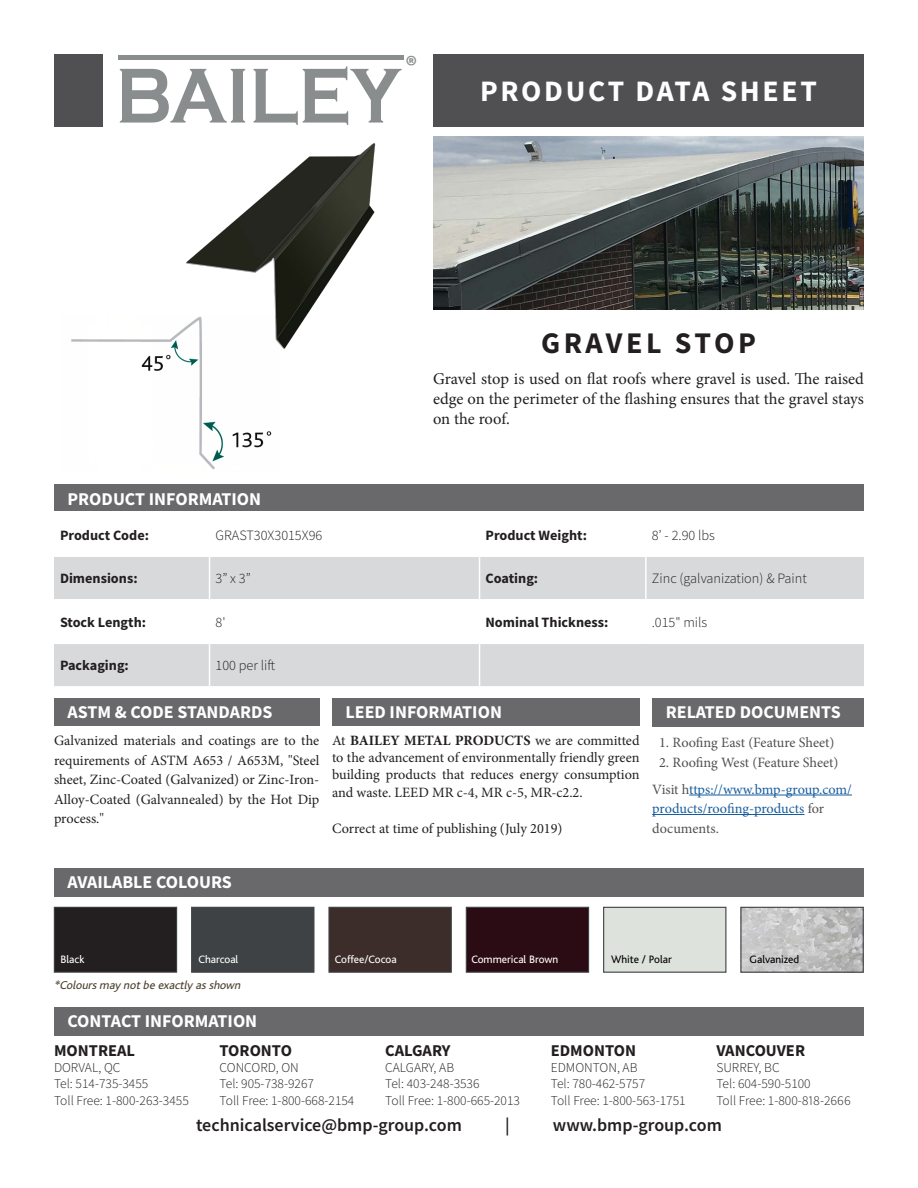
<style>
.page{position:relative;width:918px;height:1188px;background:#fff}
.page>*{position:absolute;margin:0;border:0;box-sizing:border-box;transform-origin:0 0}
.t1{font:700 80.55px "Copperplate Gothic";color:#8a8d8e;scale:.86 1}
.t2{font:700 30px "Source Sans Pro";letter-spacing:.115em;color:#231f20}
.t3{font:700 29.7px "Source Sans Pro";letter-spacing:.09em;color:#fff}
.t4{font:700 24.15px "Source Sans Pro";color:#8a8d8e}
.t5{font:700 18px "Source Sans Pro";color:#fff}
.t6{font:600 18px "Source Sans Pro";color:#231f20}
.t7{font:16.5px/19.8px "Minion Pro";letter-spacing:-.005em;color:#231f20;text-align:justify}
.t8{font:700 16.5px "Source Sans Pro";color:#231f20}
.t9{font:14.25px/19.5px "Minion Pro";color:#231f20;text-align:justify}
.t10{font:700 14.25px "Source Sans Pro";color:#231f20}
.t11{font:300 14.25px "Source Sans Pro";color:#231f20}
.t12{font:14.25px/19.5px "Minion Pro";letter-spacing:-.005em;color:#175d9e}
.t13{font:14.25px "Minion Pro";letter-spacing:-.005em;color:#505052}
.t14{font:300 13.5px "Source Sans Pro";color:#231f20}
.t15{font:italic 12px "Bliss";color:#4b412d}
.t16{font:11.25px "Bliss";color:#fff}
.t17{font:11.25px "Bliss";color:#000}
.s1{font-weight:700}
.s2{color:#505052}
</style>
<div class="page">
<div style="left:54px;top:54px;width:49px;height:73px;background:#505052"></div>
<div style="left:433px;top:54px;width:431px;height:73px;background:#505052"></div>
<div style="left:54px;top:698px;width:265px;height:28px;background:#69696c"></div>
<svg style="left:54px;top:557px;width:810px;height:129px;fill:#d8d9db"></svg>
<div style="left:54px;top:644px;width:425px;height:42px;background:#d8d9db"></div>
<hr style="left:209px;top:557px;width:1px;height:42px;background:#fff">
<hr style="left:479px;top:557px;width:1px;height:42px;background:#fff">
<hr style="left:645px;top:557px;width:2px;height:42px;background:#fff">
<hr style="left:54px;top:599px;width:156px;height:2px;background:#fff">
<hr style="left:210px;top:599px;width:270px;height:2px;background:#fff">
<hr style="left:209px;top:601px;width:1px;height:42px;background:#fff">
<hr style="left:480px;top:599px;width:166px;height:2px;background:#fff">
<hr style="left:479px;top:601px;width:1px;height:42px;background:#fff">
<hr style="left:646px;top:599px;width:218px;height:2px;background:#fff">
<hr style="left:645px;top:601px;width:2px;height:42px;background:#fff">
<hr style="left:54px;top:643px;width:156px;height:1px;background:#fff">
<hr style="left:210px;top:643px;width:270px;height:1px;background:#fff">
<hr style="left:209px;top:644px;width:1px;height:42px;background:#fff">
<hr style="left:480px;top:643px;width:166px;height:1px;background:#fff">
<hr style="left:479px;top:644px;width:1px;height:42px;background:#fff">
<hr style="left:646px;top:643px;width:218px;height:1px;background:#fff">
<hr style="left:645px;top:644px;width:2px;height:42px;background:#d8d9db">
<div style="left:54px;top:1007px;width:810px;height:29px;background:#69696c"></div>
<div style="left:54px;top:868px;width:810px;height:29px;background:#69696c"></div>
<div style="left:332px;top:698px;width:308px;height:28px;background:#69696c"></div>
<div style="left:652px;top:698px;width:212px;height:29px;background:#69696c"></div>
<hr style="left:689px;top:795px;width:163px;height:1px;background:#175d9e">
<hr style="left:652px;top:814px;width:153px;height:1px;background:#175d9e">
<div style="left:54px;top:484px;width:810px;height:28px;background:#69696c"></div>
<hr style="left:118px;top:56px;width:286px;height:4px;background:#8a8d8e">
<img style="left:433px;top:136px;width:431px;height:174px">
<img style="left:71px;top:339px;width:201px;height:131px">
<img style="left:168px;top:143px;width:208px;height:208px">
<div style="left:54px;top:907px;width:123px;height:65px;background:#231f20"></div>
<div style="left:54px;top:907px;width:123px;height:66px;border:1px solid #3e4245"></div>
<div style="left:191px;top:907px;width:123px;height:66px;background:#3e4245;border:1px solid #3e4245"></div>
<div style="left:328px;top:907px;width:124px;height:66px;background:#3c2d2a;border:1px solid #3e4245"></div>
<div style="left:466px;top:907px;width:123px;height:66px;background:#2c0c14;border:1px solid #3e4245"></div>
<div style="left:603px;top:907px;width:123px;height:66px;background:#dde3dc;border:1px solid #3e4245"></div>
<img style="left:742px;top:909px;width:120px;height:62px">
<div style="left:740px;top:907px;width:124px;height:66px;border:1px solid #3e4245"></div>
<p class="t4" style="left:406px;top:49px;width:13px">®</p>
<p class="t1" style="left:116px;top:51px;width:333px">BAILEY</p>
<p class="t3" style="left:480px;top:71px;width:338px">PRODUCT DATA SHEET</p>
<p class="t5" style="left:68px;top:487px;width:195px">PRODUCT INFORMATION</p>
<p class="t2" style="left:541px;top:322px;width:216px">GRAVEL STOP</p>
<p class="t7" style="left:433px;top:369px;width:432px">Gravel stop is used on flat roofs where gravel is used. The raised edge on the perimeter of the flashing ensures that the gravel stays on the roof.</p>
<p class="t10" style="left:60px;top:525px;width:91px">Product Code:</p>
<p class="t11" style="left:216px;top:526px;width:108px">GRAST30X3015X96</p>
<p class="t10" style="left:486px;top:525px;width:103px">Product Weight:</p>
<p class="t11" style="left:652px;top:526px;width:65px">8’ - 2.90 lbs</p>
<p class="t10" style="left:60px;top:569px;width:79px">Dimensions:</p>
<p class="t11" style="left:216px;top:570px;width:37px">3” x 3”</p>
<p class="t10" style="left:486px;top:569px;width:54px">Coating:</p>
<p class="t11" style="left:652px;top:570px;width:156px">Zinc (galvanization) &amp; Paint</p>
<p class="t10" style="left:60px;top:612px;width:88px">Stock Length:</p>
<p class="t11" style="left:216px;top:613px;width:11px">8'</p>
<p class="t10" style="left:486px;top:612px;width:125px">Nominal Thickness:</p>
<p class="t11" style="left:652px;top:613px;width:57px">.015" mils</p>
<p class="t10" style="left:60px;top:656px;width:70px">Packaging:</p>
<p class="t11" style="left:216px;top:657px;width:61px">100 per lift</p>
<p class="t5" style="left:68px;top:700px;width:207px">ASTM &amp; CODE STANDARDS</p>
<p class="t9" style="left:54px;top:731px;width:267px">Galvanized materials and coatings are to the requirements of ASTM A653 / A653M, "Steel sheet, Zinc-Coated (Galvanized) or Zinc-Iron-Alloy-Coated (Galvannealed) by the Hot Dip process."</p>
<p class="t5" style="left:346px;top:700px;width:158px">LEED INFORMATION</p>
<p class="t9" style="left:332px;top:732px;width:309px;line-height:17.1px">At <span class="s1">BAILEY METAL PRODUCTS</span> we are committed to the advancement of environmentally friendly green building products that reduces energy consumption and waste. LEED MR c-4, MR c-5, MR-c2.2.</p>
<p class="t9" style="left:332px;top:819px;width:232px">Correct at time of publishing (July 2019)</p>
<p class="t5" style="left:666px;top:700px;width:176px">RELATED DOCUMENTS</p>
<p class="t13" style="left:659px;top:733px;width:177px">1. Roofing East (Feature Sheet)</p>
<p class="t13" style="left:659px;top:752px;width:181px">2. Roofing West (Feature Sheet)</p>
<p class="t12" style="left:652px;top:779px;width:201px"><span class="s2">Visit h</span>ttps://www.bmp-group.com/ products/roofing-products <span class="s2">for documents.</span></p>
<p class="t5" style="left:68px;top:870px;width:166px">AVAILABLE COLOURS</p>
<p class="t16" style="left:61px;top:953px;width:25px">Black</p>
<p class="t16" style="left:199px;top:953px;width:41px">Charcoal</p>
<p class="t16" style="left:335px;top:953px;width:63px">Coffee/Cocoa</p>
<p class="t16" style="left:472px;top:953px;width:88px">Commerical Brown</p>
<p class="t17" style="left:611px;top:953px;width:62px">White / Polar</p>
<p class="t17" style="left:750px;top:953px;width:51px">Galvanized</p>
<p class="t15" style="left:54px;top:979px;width:191px">*Coloursmay notbe exactly asshown</p>
<p class="t5" style="left:68px;top:1009px;width:191px">CONTACT INFORMATION</p>
<p class="t8" style="left:54px;top:1039px;width:83px">MONTREAL</p>
<p class="t14" style="left:54px;top:1059px;width:68px">DORVAL, QC</p>
<p class="t14" style="left:54px;top:1076px;width:96px">Tel: 514-735-3455</p>
<p class="t14" style="left:54px;top:1092px;width:136px">Toll Free: 1-800-263-3455</p>
<p class="t8" style="left:220px;top:1039px;width:74px">TORONTO</p>
<p class="t14" style="left:220px;top:1059px;width:81px">CONCORD, ON</p>
<p class="t14" style="left:220px;top:1076px;width:96px">Tel: 905-738-9267</p>
<p class="t14" style="left:220px;top:1092px;width:136px">Toll Free: 1-800-668-2154</p>
<p class="t8" style="left:385px;top:1039px;width:67px">CALGARY</p>
<p class="t14" style="left:385px;top:1059px;width:70px">CALGARY, AB</p>
<p class="t14" style="left:385px;top:1076px;width:96px">Tel: 403-248-3536</p>
<p class="t14" style="left:385px;top:1092px;width:136px">Toll Free: 1-800-665-2013</p>
<p class="t8" style="left:551px;top:1039px;width:87px">EDMONTON</p>
<p class="t14" style="left:551px;top:1059px;width:88px">EDMONTON, AB</p>
<p class="t14" style="left:551px;top:1076px;width:96px">Tel: 780-462-5757</p>
<p class="t14" style="left:551px;top:1092px;width:136px">Toll Free: 1-800-563-1751</p>
<p class="t8" style="left:716px;top:1039px;width:90px">VANCOUVER</p>
<p class="t14" style="left:716px;top:1059px;width:65px">SURREY, BC</p>
<p class="t14" style="left:716px;top:1076px;width:96px">Tel: 604-590-5100</p>
<p class="t14" style="left:716px;top:1092px;width:136px">Toll Free: 1-800-818-2666</p>
<p class="t6" style="left:196px;top:1114px;width:267px">technicalservice@bmp-group.com</p>
<p class="t6" style="left:505px;top:1114px;width:6px">|</p>
<p class="t6" style="left:553px;top:1114px;width:171px">www.bmp-group.com</p>
</div>
